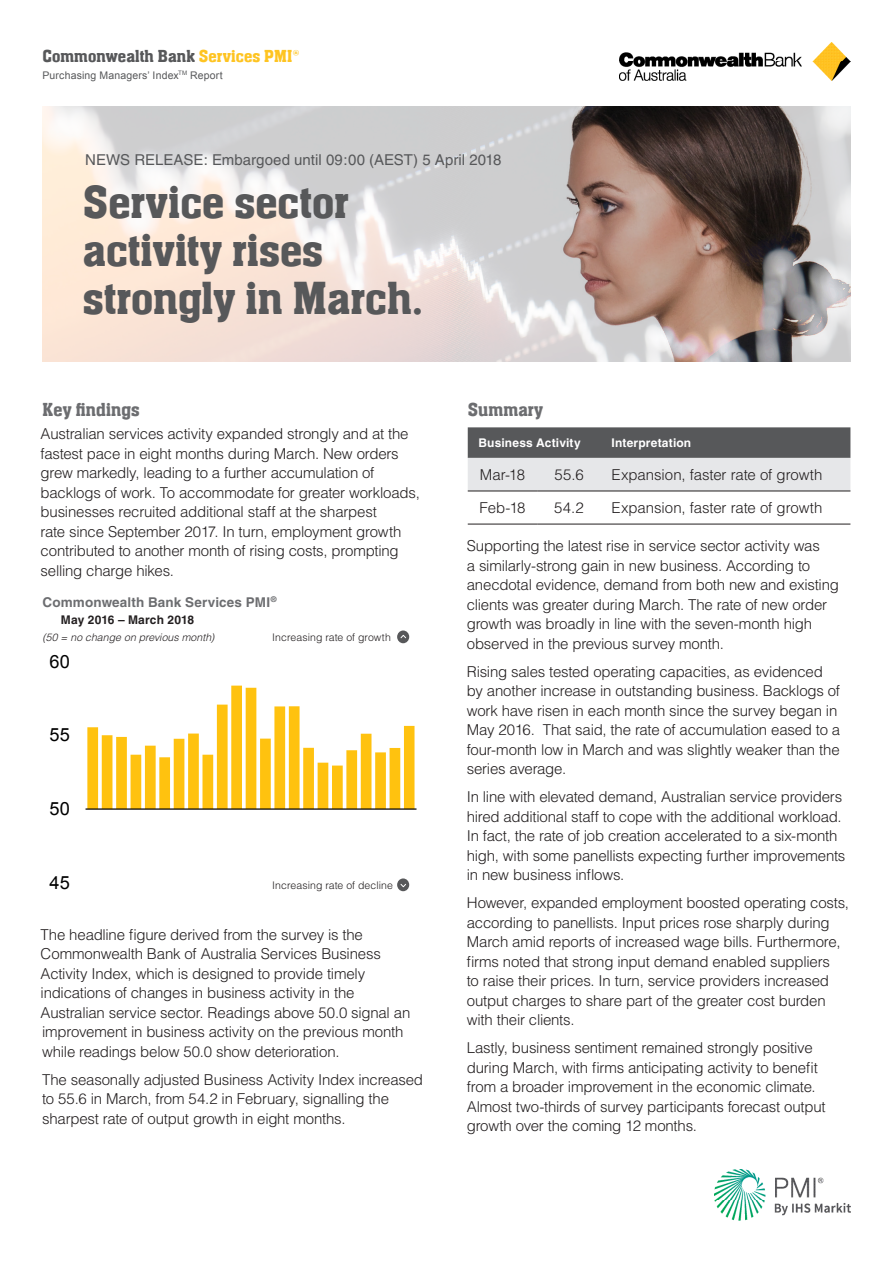
<style>
.page{position:relative;width:893px;height:1263px;background:#fff}
.page>*{position:absolute;margin:0;border:0;box-sizing:border-box;transform-origin:0 0}
._01_Main_Heading{font:500 48px/48px "Aachen Com";color:#57585a}
.t1{font:500 19.5px "Aachen Com";letter-spacing:.005em;color:#6c6d70}
.t2{font:18.3px "Arial";color:#000}
.t3{font:500 18px "Aachen Com";letter-spacing:.005em;color:#57585a}
._04_Body{font:300 15px/19.5px "Helvetica";letter-spacing:-.015em;color:#231f20}
.t4{font:15px "Helvetica";color:#57585a}
.t5{font:700 13.5px "Helvetica";letter-spacing:.01em;color:#6c6d70}
.t6{font:700 12px "Helvetica";letter-spacing:.015em;color:#fff}
.t7{font:700 12px "Helvetica";letter-spacing:.015em;color:#231f20}
.t8{font:300 10.5px "Helvetica";letter-spacing:.005em;color:#231f20}
.t9{font:10.5px "Arial";letter-spacing:.015em;color:#57585a}
.t10{font:italic 300 10.5px "Helvetica";letter-spacing:.01em;color:#231f20}
.s1{color:#fec422}
</style>
<div class="page">
<img style="left:619px;top:42px;width:231px;height:39px">
<img style="left:714px;top:1169px;width:136px;height:51px">
<svg style="left:87px;top:686px;width:327px;height:122px"></svg>
<hr style="left:86px;top:808px;width:330px;height:2px;background:#000">
<div style="left:397px;top:878px;width:12px;height:13px;background:#57585a;border-radius:50%"></div>
<svg style="left:400px;top:884px;width:6px;height:4px"></svg>
<div style="left:397px;top:630px;width:12px;height:13px;background:#57585a;border-radius:50%"></div>
<svg style="left:400px;top:635px;width:6px;height:4px"></svg>
<svg style="left:468px;top:427px;width:382px;height:64px;background:#a0a1a3"></svg>
<hr style="left:468px;top:491px;width:69px;height:1px;background:#231f20">
<hr style="left:537px;top:491px;width:64px;height:1px;background:#231f20">
<hr style="left:601px;top:491px;width:249px;height:1px;background:#231f20">
<hr style="left:468px;top:524px;width:69px;height:1px;background:#231f20">
<hr style="left:537px;top:524px;width:64px;height:1px;background:#231f20">
<hr style="left:601px;top:524px;width:249px;height:1px;background:#231f20">
<svg style="left:43px;top:106px;width:807px;height:255px;background:#c8bbb6"></svg>
<p class="t3" style="left:43px;top:46px;width:258px">Commonwealth Bank <span class="s1">Services PMI®</span></p>
<p class="t9" style="left:43px;top:68px;width:182px">Purchasing Managers’ Index<sup>TM</sup> Report</p>
<p class="t4" style="left:85px;top:151px;width:418px">NEWS RELEASE: Embargoed until 09:00 (AEST) 5 April 2018</p>
<p class="_01_Main_Heading" style="left:83px;top:179px;width:342px">Service sector activity rises strongly in March.</p>
<p class="t1" style="left:43px;top:399px;width:99px">Key findings</p>
<p class="t1" style="left:468px;top:399px;width:77px">Summary</p>
<p class="t6" style="left:478px;top:436px;width:104px">Business Activity</p>
<p class="t6" style="left:612px;top:436px;width:81px">Interpretation</p>
<p class="_04_Body" style="left:480px;top:465px;width:47px">Mar-18</p>
<p class="_04_Body" style="left:554px;top:465px;width:31px">55.6</p>
<p class="_04_Body" style="left:612px;top:465px;width:212px">Expansion, faster rate of growth</p>
<p class="_04_Body" style="left:479px;top:498px;width:48px">Feb-18</p>
<p class="_04_Body" style="left:554px;top:498px;width:31px">54.2</p>
<p class="_04_Body" style="left:612px;top:498px;width:212px">Expansion, faster rate of growth</p>
<p class="_04_Body" style="left:41px;top:424px;width:381px">Australian services activity expanded strongly and at the fastest pace in eight months during March. New orders grew markedly, leading to a further accumulation of backlogs of work. To accommodate for greater workloads, businesses recruited additional staff at the sharpest<br>rate since September 2017. In turn, employment growth contributed to another month of rising costs, prompting selling charge hikes.</p>
<p class="_04_Body" style="left:467px;top:536px;width:374px">Supporting the latest rise in service sector activity was<br>a similarly-strong gain in new business. According to anecdotal evidence, demand from both new and existing clients was greater during March. The rate of new order growth was broadly in line with the seven-month high observed in the previous survey month.</p>
<p class="_04_Body" style="left:467px;top:661px;width:375px">Rising sales tested operating capacities, as evidenced by another increase in outstanding business. Backlogs of work have risen in each month since the survey began in May 2016. That said, the rate of accumulation eased to a four-month low in March and was slightly weaker than the series average.</p>
<p class="_04_Body" style="left:467px;top:787px;width:380px">In line with elevated demand, Australian service providers hired additional staff to cope with the additional workload.<br>In fact, the rate of job creation accelerated to a six-month high, with some panellists expecting further improvements in new business inflows.</p>
<p class="_04_Body" style="left:467px;top:893px;width:384px">However, expanded employment boosted operating costs, according to panellists. Input prices rose sharply during March amid reports of increased wage bills. Furthermore, firms noted that strong input demand enabled suppliers<br>to raise their prices. In turn, service providers increased output charges to share part of the greater cost burden with their clients.</p>
<p class="_04_Body" style="left:467px;top:1038px;width:360px">Lastly, business sentiment remained strongly positive during March, with firms anticipating activity to benefit from a broader improvement in the economic climate.<br>Almost two-thirds of survey participants forecast output growth over the coming 12 months.</p>
<p class="t5" style="left:43px;top:594px;width:236px">Commonwealth Bank Services PMI<sup>®</sup></p>
<p class="t7" style="left:61px;top:612px;width:135px">May 2016 – March 2018</p>
<p class="t10" style="left:43px;top:631px;width:173px">(50 = no change on previous month)</p>
<p class="t8" style="left:272px;top:631px;width:120px">Increasing rate of growth</p>
<p class="t2" style="left:50px;top:649px;width:22px">60</p>
<p class="t2" style="left:50px;top:723px;width:22px">55</p>
<p class="t2" style="left:50px;top:796px;width:22px">50</p>
<p class="t2" style="left:50px;top:870px;width:22px">45</p>
<p class="t8" style="left:272px;top:879px;width:122px">Increasing rate of decline</p>
<p class="_04_Body" style="left:41px;top:924px;width:371px">The headline figure derived from the survey is the Commonwealth Bank of Australia Services Business Activity Index, which is designed to provide timely indications of changes in business activity in the Australian service sector. Readings above 50.0 signal an improvement in business activity on the previous month while readings below 50.0 show deterioration.</p>
<p class="_04_Body" style="left:42px;top:1069px;width:382px">The seasonally adjusted Business Activity Index increased to 55.6 in March, from 54.2 in February, signalling the sharpest rate of output growth in eight months.</p>
</div>
